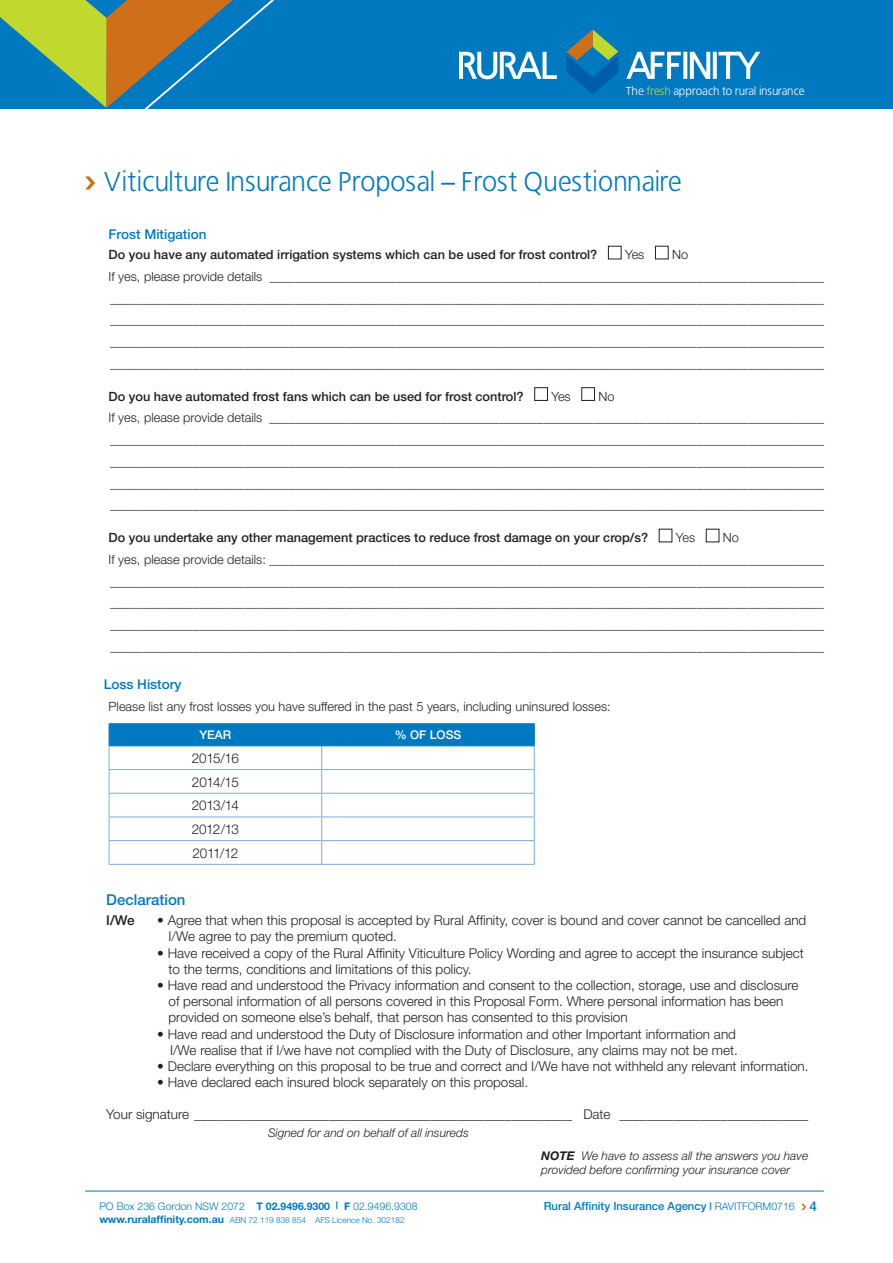
<style>
.page{position:relative;width:893px;height:1263px;background:#fff}
.page>*{position:absolute;margin:0;border:0;box-sizing:border-box;transform-origin:0 0}
.t1{font:27px "Bastardus Sans";color:#0079c1}
.t2{font:500 15px "Helvetica Neue";color:#0079c1}
.t3{font:300 13.5px/16.2px "Helvetica Neue";color:#231f20}
.t4{font:500 13.5px "Helvetica Neue";color:#0079c1}
.t5{font:500 13.5px "Helvetica Neue";color:#231f20}
.t6{font:300 12.75px/21.8px "Helvetica Neue";color:#231f20}
.t7{font:500 12.75px "Helvetica Neue";color:#231f20}
.t8{font:italic 300 12px/14.4px "Helvetica Neue";color:#231f20}
.t9{font:500 12px "Helvetica Neue";color:#fff}
.t10{font:11.55px "Bastardus Sans";color:#fff}
.t11{font:500 11.25px "Helvetica Neue";color:#0079c1}
.t12{font:300 10.5px "Helvetica Neue";color:#0079c1}
.t13{font:300 8.25px "Helvetica Neue";color:#0079c1}
.s1{color:#c1d82f}
.s2{font-weight:700}
.s3{font-weight:700;font-size:10.5px}
.s4{font-weight:300;font-size:10.5px}
.s5{font-size:13.5px}
</style>
<div class="page">
<svg style="left:85px;top:176px;width:10px;height:14px"></svg>
<div style="left:0;top:0;width:893px;height:109px;background:#0079c1"></div>
<svg style="left:459px;top:52px;width:98px;height:27px"></svg>
<svg style="left:626px;top:52px;width:134px;height:27px"></svg>
<svg style="left:567px;top:30px;width:51px;height:64px"></svg>
<div style="left:608px;top:246px;width:13px;height:13px;border:1px solid #231f20"></div>
<div style="left:655px;top:246px;width:14px;height:13px;border:1px solid #231f20"></div>
<div style="left:534px;top:387px;width:14px;height:14px;border:1px solid #231f20"></div>
<div style="left:581px;top:387px;width:14px;height:14px;border:1px solid #231f20"></div>
<div style="left:706px;top:529px;width:13px;height:13px;border:1px solid #231f20"></div>
<hr style="left:109px;top:723px;width:426px;height:1px;background:#0079c1">
<hr style="left:109px;top:864px;width:213px;height:1px;background:#7bacdc">
<svg style="left:109px;top:724px;width:426px;height:140px"></svg>
<hr style="left:322px;top:793px;width:213px;height:1px;background:#7bacdc">
<hr style="left:322px;top:816px;width:213px;height:1px;background:#7bacdc">
<hr style="left:322px;top:840px;width:213px;height:1px;background:#7bacdc">
<hr style="left:322px;top:864px;width:213px;height:1px;background:#7bacdc">
<hr style="left:85px;top:1191px;width:739px;height:1px;background:#0079c1">
<svg style="left:801px;top:1204px;width:5px;height:6px"></svg>
<svg style="left:0;top:0;width:275px;height:109px"></svg>
<p class="t10" style="left:626px;top:84px;width:180px">The <span class="s1">fresh</span> approach to rural insurance</p>
<h1 class="t1" style="left:104px;top:166px;width:579px">Viticulture Insurance Proposal – Frost Questionnaire</h1>
<p class="t4" style="left:109px;top:229px;width:99px">Frost Mitigation</p>
<p class="t7" style="left:109px;top:250px;width:490px">Do you have any automated irrigation systems which can be used for frost control?</p>
<p class="t6" style="left:625px;top:245px;width:21px">Yes</p>
<p class="t6" style="left:109px;top:245px;width:717px;text-indent:563px">No<br>If yes, please provide details _______________________________________________________________________________________ ________________________________________________________________________________________________________________ ________________________________________________________________________________________________________________ ________________________________________________________________________________________________________________ ________________________________________________________________________________________________________________</p>
<p class="t7" style="left:109px;top:392px;width:417px">Do you have automated frost fans which can be used for frost control?</p>
<p class="t6" style="left:551px;top:387px;width:21px">Yes</p>
<p class="t6" style="left:109px;top:387px;width:717px;text-indent:490px">No<br>If yes, please provide details _______________________________________________________________________________________ ________________________________________________________________________________________________________________ ________________________________________________________________________________________________________________ ________________________________________________________________________________________________________________ ________________________________________________________________________________________________________________</p>
<p class="t7" style="left:109px;top:533px;width:541px">Do you undertake any other management practices to reduce frost damage on your crop/s?</p>
<p class="t6" style="left:676px;top:528px;width:21px">Yes</p>
<p class="t6" style="left:109px;top:528px;width:717px;text-indent:614px">No<br>If yes, please provide details: _______________________________________________________________________________________ ________________________________________________________________________________________________________________ ________________________________________________________________________________________________________________ ________________________________________________________________________________________________________________ ________________________________________________________________________________________________________________</p>
<p class="t4" style="left:104px;top:680px;width:79px">Loss History</p>
<p class="t6" style="left:109px;top:697px;width:504px">Please list any frost losses you have suffered in the past 5 years, including uninsured losses:</p>
<p class="t9" style="left:199px;top:731px;width:33px">YEAR</p>
<p class="t9" style="left:395px;top:731px;width:68px">% OF LOSS</p>
<p class="t3" style="left:192px;top:747px;width:49px;line-height:23.7px;text-align:justify">2015/16<br>2014/15<br>2013/14<br>2012/13<br>2011/12</p>
<p class="t2" style="left:106px;top:894px;width:81px">Declaration</p>
<p class="t5" style="left:106px;top:915px;width:30px">I/We</p>
<p class="t3" style="left:169px;top:913px;width:639px;text-indent:-11px">• Agree that when this proposal is accepted by Rural Affinity, cover is bound and cover cannot be cancelled and<br>I/We agree to pay the premium quoted.</p>
<p class="t3" style="left:169px;top:946px;width:637px;text-indent:-11px">• Have received a copy of the Rural Affinity Viticulture Policy Wording and agree to accept the insurance subject to the terms, conditions and limitations of this policy.</p>
<p class="t3" style="left:169px;top:978px;width:631px;text-indent:-11px">• Have read and understood the Privacy information and consent to the collection, storage, use and disclosure of personal information of all persons covered in this Proposal Form. Where personal information has been provided on someone else’s behalf, that person has consented to this provision</p>
<p class="t3" style="left:157px;top:1027px;width:582px;text-align:right">• Have read and understood the Duty of Disclosure information and other Important information and<br>I/We realise that if I/we have not complied with the Duty of Disclosure, any claims may not be met.</p>
<p class="t3" style="left:157px;top:1059px;width:653px">• Declare everything on this proposal to be true and correct and I/We have not withheld any relevant information.</p>
<p class="t3" style="left:157px;top:1075px;width:372px">• Have declared each insured block separately on this proposal.</p>
<p class="t3" style="left:106px;top:1107px;width:704px">Your signature ________________________________________________________ Date ____________________________</p>
<p class="t8" style="left:268px;top:1126px;width:202px">Signed for and on behalf of all insureds</p>
<p class="t8" style="left:541px;top:1149px;width:269px"><span class="s2">NOTE</span> We have to assess all the answers you have provided before confirming your insurance cover</p>
<p class="t12" style="left:99px;top:1202px;width:320px">PO Box 236 Gordon NSW 2072 <span class="s2">T 02.9496.9300 | F</span> 02.9496.9308</p>
<p class="t11" style="left:544px;top:1202px;width:275px">Rural Affinity Insurance Agency <span class="s3">|</span> <span class="s4">RAVITFORM0716</span> <span class="s5">4</span></p>
<p class="t13" style="left:99px;top:1217px;width:307px"><span class="s3">www.ruralaffinity.com.au</span> ABN 72 119 838 854 AFS Licence No. 302182</p>
</div>
